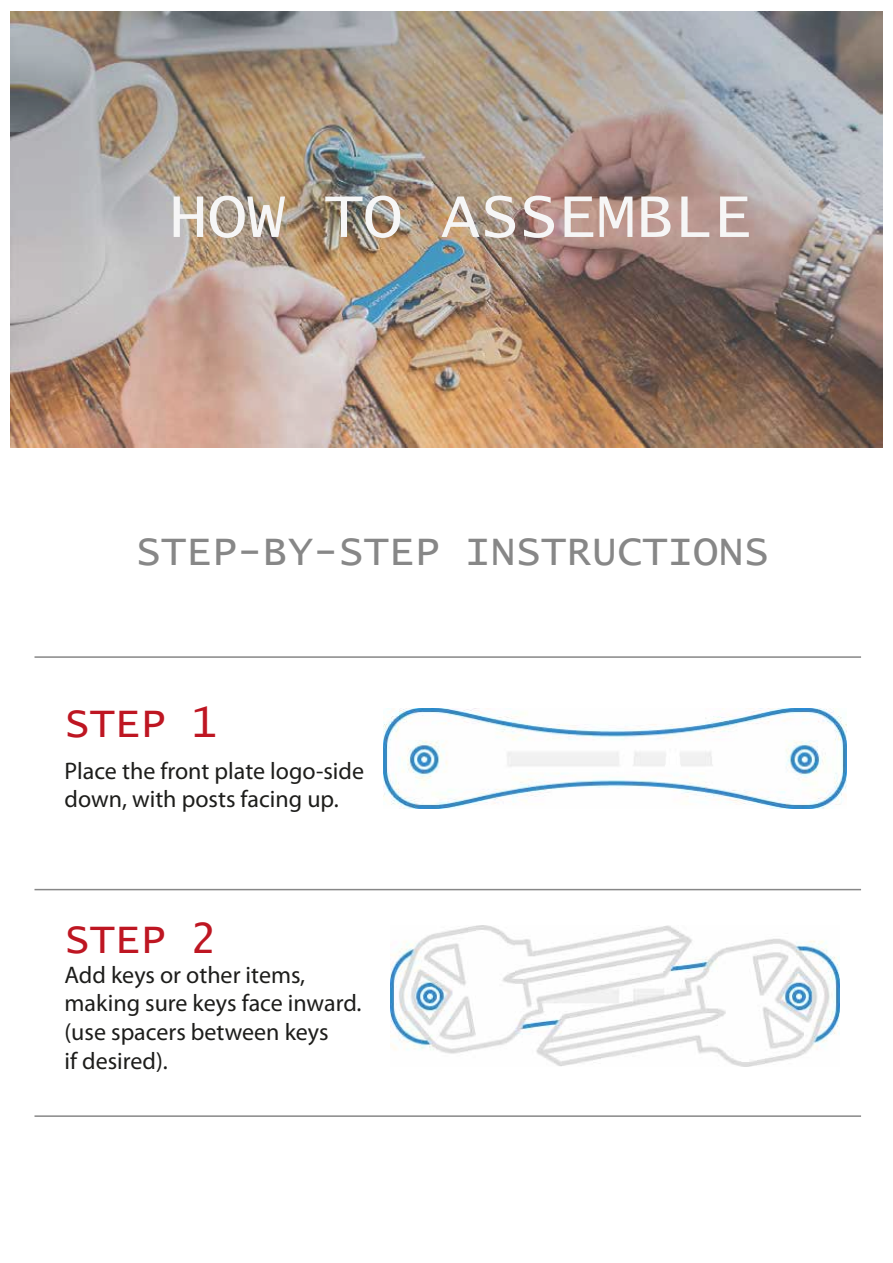
<style>
.page{position:relative;width:893px;height:1263px;background:#fff}
.page>*{position:absolute;margin:0;border:0;box-sizing:border-box;transform-origin:0 0}
.t1{font:64.5px "Lucida Console";color:#f6f6f6}
.t2{font:42px "Lucida Console";color:#878787}
.t3{font:42px "Lucida Console";color:#be1622}
.t4{font:24px/28.8px "Myriad Pro";color:#1d1d1b}
</style>
<div class="page">
<hr style="left:34px;top:656px;width:827px;height:2px;background:#878787">
<img style="left:383px;top:708px;width:463px;height:100px">
<hr style="left:34px;top:889px;width:827px;height:1px;background:#878787">
<img style="left:390px;top:925px;width:449px;height:142px">
<hr style="left:34px;top:1115px;width:827px;height:2px;background:#878787">
<img style="left:10px;top:11px;width:872px;height:436px">
<h1 class="t1" style="left:169px;top:186px;width:585px">HOW TO ASSEMBLE</h1>
<h2 class="t2" style="left:136px;top:532px;width:635px">STEP-BY-STEP INSTRUCTIONS</h2>
<h2 class="t3" style="left:65px;top:703px;width:153px">STEP 1</h2>
<p class="t4" style="left:64px;top:756px;width:301px">Place the front plate logo-side down, with posts facing up.</p>
<h2 class="t3" style="left:64px;top:919px;width:153px">STEP 2</h2>
<p class="t4" style="left:64px;top:960px;width:299px">Add keys or other items, making sure keys face inward. (use spacers between keys<br>if desired).</p>
</div>
